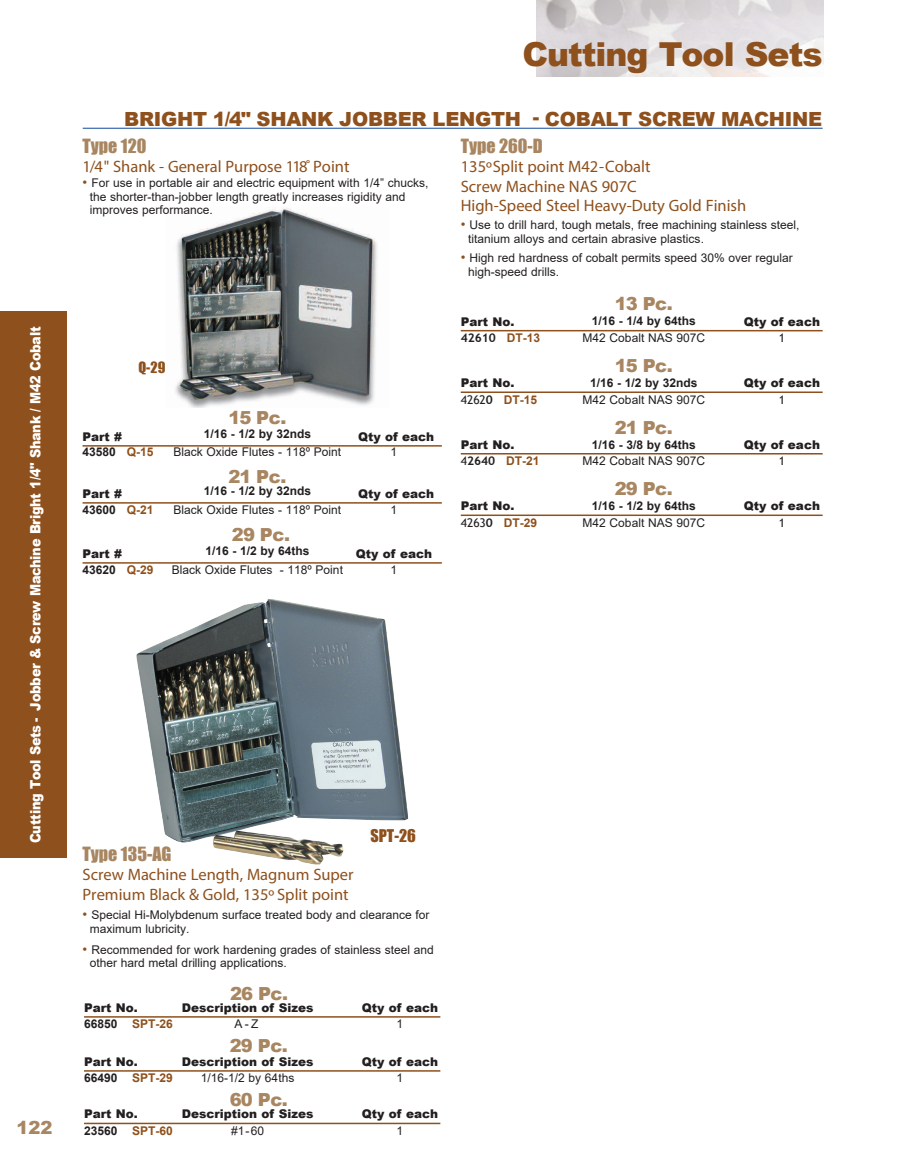
<style>
.page{position:relative;width:905px;height:1175px;background:#fff}
.page>*{position:absolute;margin:0;border:0;box-sizing:border-box;transform-origin:0 0}
.t1{font:900 33px "Arial";letter-spacing:-.03em;color:#8e501c}
.Type_header{font:900 19.5px "Arial";letter-spacing:-.015em;color:#8e501c}
.type_header_color{font:900 18px "Arial";letter-spacing:-.025em;color:#a88661}
.type_header_color-2{font:18px "Impact";color:#a88661}
.Product_description{font:16.5px/19.5px "Myriad Pro";color:#8e501c}
.filler_text{font:16.05px "Impact";color:#8e501c}
.t2{font:900 14.25px "Arial";letter-spacing:-.02em;color:#fff;scale:.9 1}
.filler_text-2{font:14.25px "Impact";color:#8e501c}
.type_header_color-3{font:12px "Arial";color:#231f20}
.chart_text{font:900 12px "Arial";color:#231f20}
.chart_text-2{font:12px "Arial";color:#231f20}
.type_header_color-4{font:700 12px "Arial";color:#231f20}
.chart_text-3{font:700 12px "Arial";color:#8e501c}
.chart_text-4{font:700 12px "Arial";color:#231f20}
.chart_text-5{font:700 12px "Trebuchet MS";color:#231f20}
.chart_text-6{font:12px "Trebuchet MS";color:#231f20}
.s1{font-size:13.5px;color:#8e501c}
.s2{color:#8e501c}
.s3{font-family:"Arial";color:#8e501c}
.s4{font-family:"Trebuchet MS";font-weight:400;color:#231f20}
.s5{font-family:"Trebuchet MS";color:#231f20}
.s6{color:#231f20}
</style>
<div class="page">
<div style="left:0;top:311px;width:66px;height:547px;background:#8e501c"></div>
<img style="left:536px;top:0;width:287px;height:76px">
<hr style="left:82px;top:445px;width:360px;height:1px;background:#8e501c">
<hr style="left:82px;top:502px;width:360px;height:1px;background:#8e501c">
<hr style="left:82px;top:562px;width:360px;height:1px;background:#8e501c">
<img style="left:175px;top:207px;width:202px;height:200px">
<hr style="left:83px;top:128px;width:739px;height:1px;background:#0f499d">
<hr style="left:84px;top:1016px;width:356px;height:1px;background:#8e501c">
<hr style="left:84px;top:1070px;width:356px;height:1px;background:#8e501c">
<hr style="left:84px;top:1122px;width:356px;height:2px;background:#8e501c">
<hr style="left:460px;top:330px;width:362px;height:1px;background:#8e501c">
<hr style="left:460px;top:391px;width:362px;height:2px;background:#8e501c">
<hr style="left:460px;top:453px;width:362px;height:1px;background:#8e501c">
<hr style="left:460px;top:514px;width:362px;height:2px;background:#8e501c">
<img style="left:136px;top:599px;width:272px;height:265px">
<p class="t2" style="left:25px;top:843px;width:575px;rotate:-90deg">Cutting Tool Sets - Jobber &amp; Screw Machine Bright 1/4" Shank / M42 Cobalt</p>
<p class="type_header_color" style="left:17px;top:1114px;width:38px">122</p>
<p class="t1" style="left:522px;top:30px;width:301px">Cutting Tool Sets</p>
<p class="Type_header" style="left:124px;top:105px;width:699px">BRIGHT 1/4" SHANK JOBBER LENGTH - COBALT SCREW MACHINE</p>
<p class="type_header_color-2" style="left:82px;top:132px;width:65px">Type 120</p>
<p class="Product_description" style="left:82px;top:157px;width:268px">1/4 " Shank - General Purpose 118˚ Point</p>
<p class="type_header_color-3" style="left:82px;top:175px;width:347px"><span class="s1">•</span> For use in portable air and electric equipment with 1/4” chucks,</p>
<p class="type_header_color-3" style="left:90px;top:188px;width:317px">the shorter-than-jobber length greatly increases rigidity and</p>
<p class="type_header_color-3" style="left:90px;top:202px;width:122px">improves performance.</p>
<p class="filler_text-2" style="left:138px;top:356px;width:28px">Q-29</p>
<p class="type_header_color" style="left:228px;top:405px;width:60px">15 Pc.</p>
<p class="chart_text" style="left:82px;top:427px;width:41px">Part #</p>
<p class="type_header_color-4" style="left:204px;top:425px;width:109px">1/16 - 1/2 by 32nds</p>
<p class="chart_text" style="left:358px;top:427px;width:78px">Qty of each</p>
<p class="chart_text-4" style="left:82px;top:443px;width:73px">43580 <span class="s2">Q-15</span></p>
<p class="chart_text-2" style="left:174px;top:443px;width:169px">Black Oxide Flutes - 118º Point</p>
<p class="chart_text-2" style="left:390px;top:443px;width:8px">1</p>
<p class="type_header_color" style="left:228px;top:463px;width:60px">21 Pc.</p>
<p class="chart_text" style="left:82px;top:484px;width:41px">Part #</p>
<p class="type_header_color-4" style="left:204px;top:482px;width:109px">1/16 - 1/2 by 32nds</p>
<p class="chart_text" style="left:358px;top:484px;width:78px">Qty of each</p>
<p class="chart_text-4" style="left:82px;top:501px;width:73px">43600 <span class="s2">Q-21</span></p>
<p class="chart_text-2" style="left:174px;top:502px;width:169px">Black Oxide Flutes - 118º Point</p>
<p class="chart_text-2" style="left:390px;top:502px;width:8px">1</p>
<p class="type_header_color" style="left:232px;top:522px;width:60px">29 Pc.</p>
<p class="chart_text" style="left:82px;top:544px;width:41px">Part #</p>
<p class="type_header_color-4" style="left:205px;top:542px;width:106px">1/16 - 1/2 by 64ths</p>
<p class="chart_text" style="left:356px;top:544px;width:78px">Qty of each</p>
<p class="chart_text-4" style="left:82px;top:561px;width:73px">43620 <span class="s2">Q-29</span></p>
<p class="chart_text-2" style="left:172px;top:562px;width:173px">Black Oxide Flutes - 118º Point</p>
<p class="chart_text-2" style="left:390px;top:562px;width:8px">1</p>
<p class="type_header_color-2" style="left:460px;top:132px;width:84px">Type 260-D</p>
<p class="Product_description" style="left:460px;top:157px;width:191px">135º Split point M42-Cobalt</p>
<p class="Product_description" style="left:460px;top:176px;width:177px">Screw Machine NAS 907C</p>
<p class="Product_description" style="left:460px;top:196px;width:287px">High-Speed Steel Heavy-Duty Gold Finish</p>
<p class="type_header_color-3" style="left:460px;top:217px;width:340px"><span class="s1">•</span> Use to drill hard, tough metals, free machining stainless steel,</p>
<p class="type_header_color-3" style="left:468px;top:230px;width:235px">titanium alloys and certain abrasive plastics.</p>
<p class="type_header_color-3" style="left:460px;top:250px;width:334px"><span class="s1">•</span> High red hardness of cobalt permits speed 30% over regular</p>
<p class="type_header_color-3" style="left:468px;top:263px;width:90px">high-speed drills.</p>
<p class="type_header_color" style="left:614px;top:291px;width:60px">13 Pc.</p>
<p class="chart_text" style="left:460px;top:312px;width:55px">Part No.</p>
<p class="type_header_color-4" style="left:591px;top:313px;width:106px">1/16 - 1/4 by 64ths</p>
<p class="chart_text" style="left:743px;top:312px;width:78px">Qty of each</p>
<p class="chart_text-5" style="left:460px;top:330px;width:81px">42610 <span class="s3">DT-13</span></p>
<p class="chart_text-2" style="left:582px;top:329px;width:124px">M42 Cobalt NAS 907C</p>
<p class="chart_text-6" style="left:778px;top:330px;width:8px">1</p>
<p class="type_header_color" style="left:614px;top:352px;width:60px">15 Pc.</p>
<p class="chart_text" style="left:460px;top:374px;width:55px">Part No.</p>
<p class="type_header_color-4" style="left:590px;top:374px;width:109px">1/16 - 1/2 by 32nds</p>
<p class="chart_text" style="left:743px;top:374px;width:78px">Qty of each</p>
<p class="chart_text-3" style="left:460px;top:391px;width:78px"><span class="s4">4262</span><span class="s5">0</span> DT-15</p>
<p class="chart_text-2" style="left:582px;top:391px;width:124px">M42 Cobalt NAS 907C</p>
<p class="chart_text-6" style="left:778px;top:392px;width:8px">1</p>
<p class="type_header_color" style="left:614px;top:414px;width:60px">21 Pc.</p>
<p class="chart_text" style="left:460px;top:435px;width:55px">Part No.</p>
<p class="chart_text-4" style="left:591px;top:436px;width:106px">1/16 - 3/8 by 64ths</p>
<p class="chart_text" style="left:743px;top:435px;width:78px">Qty of each</p>
<p class="chart_text-3" style="left:460px;top:452px;width:80px"><span class="s4">4</span><span class="s5">2640</span> DT-21</p>
<p class="chart_text-2" style="left:582px;top:452px;width:124px">M42 Cobalt NAS 907C</p>
<p class="chart_text-6" style="left:778px;top:453px;width:8px">1</p>
<p class="type_header_color" style="left:614px;top:475px;width:60px">29 Pc.</p>
<p class="chart_text" style="left:460px;top:497px;width:55px">Part No.</p>
<p class="chart_text-4" style="left:591px;top:497px;width:106px">1/16 - 1/2 by 64ths</p>
<p class="chart_text" style="left:743px;top:497px;width:78px">Qty of each</p>
<p class="chart_text-3" style="left:460px;top:514px;width:78px"><span class="s4">4263</span><span class="s5">0</span> DT-29</p>
<p class="chart_text-2" style="left:582px;top:514px;width:124px">M42 Cobalt NAS 907C</p>
<p class="chart_text-6" style="left:778px;top:515px;width:8px">1</p>
<p class="filler_text" style="left:370px;top:823px;width:47px">SPT-26</p>
<p class="type_header_color-2" style="left:82px;top:839px;width:90px">Type 135-AG</p>
<p class="Product_description" style="left:82px;top:864px;width:272px">Screw Machine Length, Magnum Super<br>Premium Black &amp; Gold, 135º Split point</p>
<p class="type_header_color-3" style="left:82px;top:906px;width:348px"><span class="s1">•</span> Special Hi-Molybdenum surface treated body and clearance for</p>
<p class="type_header_color-3" style="left:90px;top:920px;width:99px">maximum lubricity.</p>
<p class="type_header_color-3" style="left:82px;top:941px;width:353px"><span class="s1">•</span> Recommended for work hardening grades of stainless steel and</p>
<p class="type_header_color-3" style="left:90px;top:954px;width:196px">other hard metal drilling applications.</p>
<p class="type_header_color" style="left:230px;top:980px;width:60px">26 Pc.</p>
<p class="chart_text" style="left:84px;top:998px;width:55px">Part No.</p>
<p class="chart_text" style="left:182px;top:998px;width:133px">Description of Sizes</p>
<p class="chart_text" style="left:362px;top:998px;width:78px">Qty of each</p>
<p class="chart_text-3" style="left:84px;top:1015px;width:90px"><span class="s6">66850</span> SPT-26</p>
<p class="chart_text-2" style="left:234px;top:1015px;width:26px">A-Z</p>
<p class="chart_text-2" style="left:396px;top:1015px;width:8px">1</p>
<p class="type_header_color" style="left:230px;top:1032px;width:60px">29 Pc.</p>
<p class="chart_text" style="left:84px;top:1052px;width:55px">Part No.</p>
<p class="chart_text" style="left:182px;top:1052px;width:133px">Description of Sizes</p>
<p class="chart_text" style="left:362px;top:1052px;width:78px">Qty of each</p>
<p class="chart_text-3" style="left:84px;top:1069px;width:90px"><span class="s6">66490</span> SPT-29</p>
<p class="chart_text-2" style="left:201px;top:1069px;width:95px">1/16-1/2 by 64ths</p>
<p class="chart_text-2" style="left:396px;top:1069px;width:8px">1</p>
<p class="type_header_color" style="left:230px;top:1086px;width:60px">60 Pc.</p>
<p class="chart_text" style="left:84px;top:1105px;width:55px">Part No.</p>
<p class="chart_text" style="left:182px;top:1105px;width:133px">Description of Sizes</p>
<p class="chart_text" style="left:362px;top:1105px;width:78px">Qty of each</p>
<p class="chart_text-3" style="left:84px;top:1122px;width:90px"><span class="s6">23560</span> SPT-60</p>
<p class="chart_text-2" style="left:231px;top:1122px;width:35px">#1-60</p>
<p class="chart_text-2" style="left:396px;top:1122px;width:8px">1</p>
</div>
